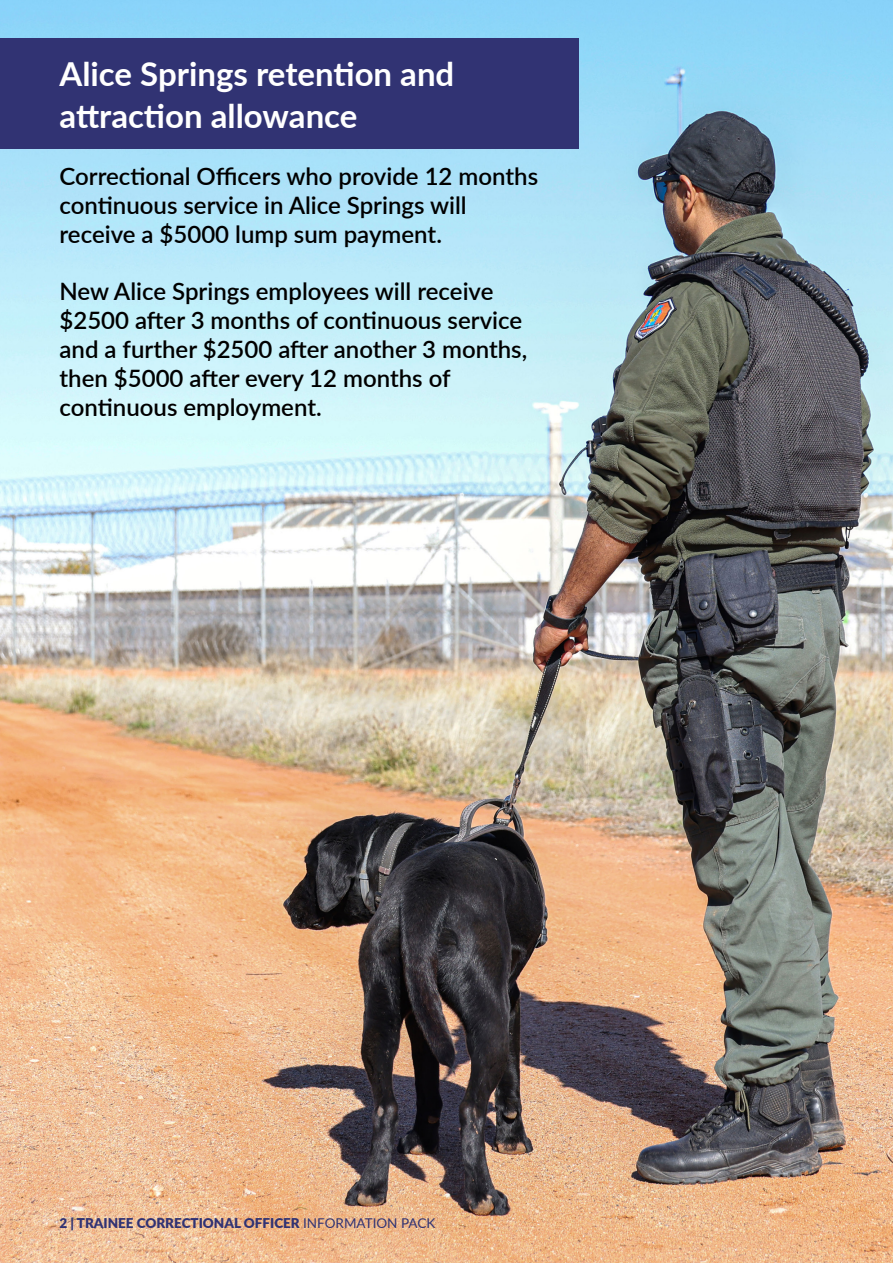
<style>
.page{position:relative;width:893px;height:1263px;background:#fff}
.page>*{position:absolute;margin:0;border:0;box-sizing:border-box;transform-origin:0 0}
.q{font:700 33px/41.4px "Lato";color:#fff}
.q-2{font:600 24px/28.8px "Lato";color:#000}
.t1{font:900 13.5px "Lato";color:#313373}
.s1{font-weight:400}
</style>
<div class="page">
<img style="left:0;top:0;width:893px;height:1263px">
<div style="left:0;top:38px;width:578px;height:111px;background:#313373"></div>
<p class="q" style="left:60px;top:52px;width:396px">Alice Springs retention and attraction allowance</p>
<p class="q-2" style="left:60px;top:161px;width:480px">Correctional Officers who provide 12 months continuous service in Alice Springs will receive a $5000 lump sum payment.</p>
<p class="q-2" style="left:60px;top:276px;width:469px">New Alice Springs employees will receive $2500 after 3 months of continuous service and a further $2500 after another 3 months, then $5000 after every 12 months of continuous employment.</p>
<p class="t1" style="left:60px;top:1212px;width:377px">2 | TRAINEE CORRECTIONAL OFFICER <span class="s1">INFORMATION PACK</span></p>
</div>
